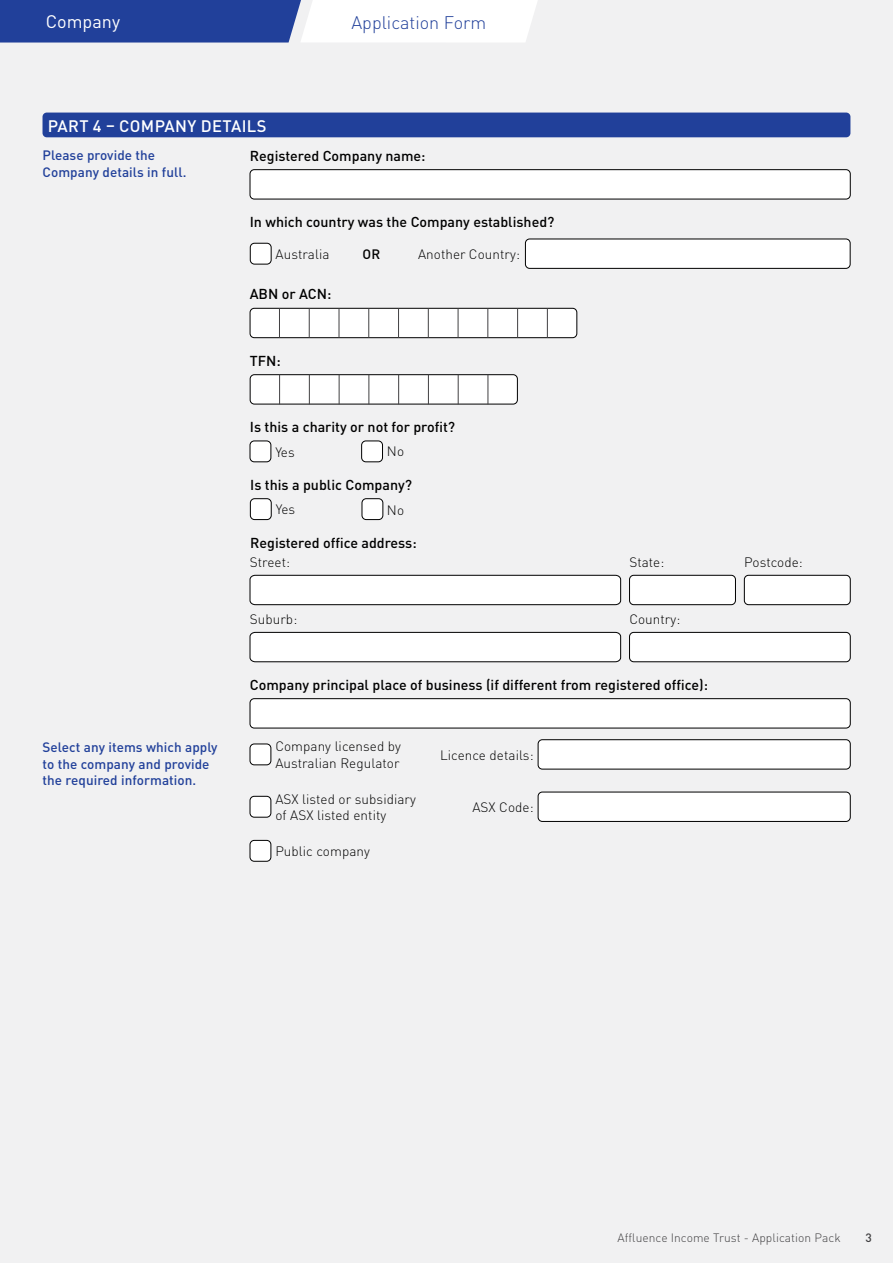
<style>
.page{position:relative;width:893px;height:1263px;background:#f1f1f2}
.page>*{position:absolute;margin:0;border:0;box-sizing:border-box;transform-origin:0 0}
.t1{font:300 18px "DIN Pro";color:#21409a}
.t2{font:18px "DIN Pro";color:#fff}
.t3{font:500 16.5px "DIN Pro";letter-spacing:.02em;color:#fff}
.t4{font:500 14.25px "DIN Pro";color:#000}
.t5{font:300 13.5px/16.5px "DIN Pro";letter-spacing:.005em;color:#000}
.t6{font:500 13.5px/16.5px "DIN Pro";letter-spacing:.005em;color:#21409a}
.t7{font:500 13.5px "DIN Pro";color:#000}
.t8{font:300 12px "DIN Pro";letter-spacing:.005em;color:#414042}
.t9{font:500 12px "DIN Pro";color:#414042}
</style>
<div class="page">
<svg style="left:0;top:0;width:537px;height:43px"></svg>
<div style="left:43px;top:113px;width:807px;height:24px;background:#21409a;border-radius:4px"></div>
<div style="left:250px;top:243px;width:21px;height:21px;background:#fff;border-radius:4px"></div>
<div style="left:250px;top:243px;width:21px;height:21px;border:1px solid #000;border-radius:4px"></div>
<div style="left:525px;top:239px;width:325px;height:29px;background:#fff;border-radius:4px"></div>
<div style="left:525px;top:239px;width:325px;height:30px;border:1px solid #000;border-radius:4px"></div>
<div style="left:250px;top:170px;width:600px;height:29px;background:#fff;border-radius:4px"></div>
<div style="left:250px;top:169px;width:601px;height:30px;border:1px solid #000;border-radius:4px"></div>
<div style="left:250px;top:441px;width:21px;height:21px;background:#fff;border-radius:4px"></div>
<div style="left:250px;top:441px;width:21px;height:21px;border:1px solid #000;border-radius:4px"></div>
<div style="left:362px;top:441px;width:20px;height:21px;background:#fff;border-radius:4px"></div>
<div style="left:361px;top:441px;width:22px;height:21px;border:1px solid #000;border-radius:4px"></div>
<div style="left:250px;top:499px;width:21px;height:21px;background:#fff;border-radius:4px"></div>
<div style="left:250px;top:498px;width:22px;height:22px;border:1px solid #000;border-radius:4px"></div>
<div style="left:362px;top:499px;width:21px;height:21px;background:#fff;border-radius:4px"></div>
<div style="left:362px;top:498px;width:21px;height:22px;border:1px solid #000;border-radius:4px"></div>
<div style="left:250px;top:699px;width:600px;height:29px;background:#fff;border-radius:4px"></div>
<div style="left:250px;top:698px;width:601px;height:30px;border:1px solid #000;border-radius:4px"></div>
<div style="left:250px;top:744px;width:21px;height:21px;background:#fff;border-radius:4px"></div>
<div style="left:250px;top:744px;width:21px;height:21px;border:1px solid #000;border-radius:4px"></div>
<div style="left:538px;top:740px;width:312px;height:29px;background:#fff;border-radius:4px"></div>
<div style="left:538px;top:739px;width:313px;height:30px;border:1px solid #000;border-radius:4px"></div>
<div style="left:250px;top:796px;width:21px;height:21px;background:#fff;border-radius:4px"></div>
<div style="left:250px;top:796px;width:21px;height:21px;border:1px solid #000;border-radius:4px"></div>
<div style="left:538px;top:792px;width:312px;height:29px;background:#fff;border-radius:4px"></div>
<div style="left:538px;top:792px;width:313px;height:30px;border:1px solid #000;border-radius:4px"></div>
<div style="left:250px;top:840px;width:21px;height:21px;background:#fff;border-radius:4px"></div>
<div style="left:250px;top:840px;width:21px;height:21px;border:1px solid #000;border-radius:4px"></div>
<svg style="left:249px;top:575px;width:372px;height:30px"></svg>
<svg style="left:249px;top:632px;width:372px;height:30px"></svg>
<div style="left:629px;top:575px;width:106px;height:30px;background:#fff;border-radius:4px"></div>
<div style="left:629px;top:575px;width:107px;height:30px;border:1px solid #000;border-radius:4px"></div>
<div style="left:744px;top:575px;width:106px;height:30px;background:#fff;border-radius:4px"></div>
<div style="left:744px;top:575px;width:107px;height:30px;border:1px solid #000;border-radius:4px"></div>
<div style="left:629px;top:632px;width:221px;height:30px;background:#fff;border-radius:4px"></div>
<div style="left:629px;top:632px;width:222px;height:30px;border:1px solid #000;border-radius:4px"></div>
<div style="left:250px;top:375px;width:267px;height:29px;background:#fff;border-radius:4px"></div>
<div style="left:250px;top:374px;width:268px;height:30px;border:1px solid #000;border-radius:4px"></div>
<hr style="left:279px;top:374px;width:1px;height:30px;background:#414042">
<hr style="left:309px;top:374px;width:1px;height:30px;background:#414042">
<hr style="left:339px;top:374px;width:1px;height:30px;background:#414042">
<hr style="left:369px;top:374px;width:1px;height:30px;background:#414042">
<hr style="left:398px;top:374px;width:1px;height:30px;background:#414042">
<hr style="left:428px;top:374px;width:1px;height:30px;background:#414042">
<hr style="left:458px;top:374px;width:1px;height:30px;background:#414042">
<hr style="left:488px;top:374px;width:1px;height:30px;background:#414042">
<div style="left:250px;top:308px;width:327px;height:30px;background:#fff;border-radius:4px"></div>
<div style="left:250px;top:308px;width:327px;height:30px;border:1px solid #000;border-radius:4px"></div>
<hr style="left:279px;top:308px;width:1px;height:30px;background:#414042">
<hr style="left:309px;top:308px;width:1px;height:30px;background:#414042">
<hr style="left:339px;top:308px;width:1px;height:30px;background:#414042">
<hr style="left:368px;top:308px;width:1px;height:30px;background:#414042">
<hr style="left:398px;top:308px;width:1px;height:30px;background:#414042">
<hr style="left:428px;top:308px;width:1px;height:30px;background:#414042">
<hr style="left:458px;top:308px;width:1px;height:30px;background:#414042">
<hr style="left:488px;top:308px;width:1px;height:30px;background:#414042">
<hr style="left:517px;top:308px;width:1px;height:30px;background:#414042">
<hr style="left:547px;top:308px;width:1px;height:30px;background:#414042">
<p class="t2" style="left:46px;top:9px;width:76px">Company</p>
<p class="t1" style="left:351px;top:10px;width:136px">Application Form</p>
<p class="t3" style="left:48px;top:115px;width:220px">PART 4 – COMPANY DETAILS</p>
<p class="t6" style="left:43px;top:147px;width:145px">Please provide the<br>Company details in full.</p>
<p class="t4" style="left:250px;top:212px;width:306px">In which country was the Company established?</p>
<p class="t5" style="left:276px;top:245px;width:55px">Australia</p>
<p class="t7" style="left:363px;top:245px;width:19px">OR</p>
<p class="t5" style="left:418px;top:245px;width:103px">Another Country:</p>
<p class="t4" style="left:250px;top:146px;width:177px">Registered Company name:</p>
<p class="t4" style="left:250px;top:285px;width:83px">ABN or ACN:</p>
<p class="t4" style="left:250px;top:351px;width:32px">TFN:</p>
<p class="t4" style="left:250px;top:417px;width:207px">Is this a charity or not for profit?</p>
<p class="t5" style="left:275px;top:443px;width:21px">Yes</p>
<p class="t5" style="left:387px;top:442px;width:19px">No</p>
<p class="t4" style="left:250px;top:475px;width:163px">Is this a public Company?</p>
<p class="t5" style="left:276px;top:501px;width:21px">Yes</p>
<p class="t5" style="left:387px;top:501px;width:19px">No</p>
<p class="t4" style="left:250px;top:533px;width:168px">Registered office address:</p>
<p class="t5" style="left:250px;top:553px;width:42px">Street:</p>
<p class="t5" style="left:250px;top:610px;width:49px">Suburb:</p>
<p class="t5" style="left:629px;top:553px;width:37px">State:</p>
<p class="t5" style="left:744px;top:553px;width:60px">Postcode:</p>
<p class="t5" style="left:629px;top:610px;width:53px">Country:</p>
<p class="t6" style="left:43px;top:739px;width:177px">Select any items which apply to the company and provide the required information.</p>
<p class="t4" style="left:250px;top:675px;width:460px">Company principal place of business (if different from registered office):</p>
<p class="t5" style="left:275px;top:738px;width:127px">Company licensed by<br>Australian Regulator</p>
<p class="t5" style="left:440px;top:746px;width:95px">Licence details:</p>
<p class="t5" style="left:275px;top:790px;width:142px">ASX listed or subsidiary of ASX listed entity</p>
<p class="t5" style="left:472px;top:798px;width:63px">ASX Code:</p>
<p class="t5" style="left:275px;top:842px;width:96px">Public company</p>
<p class="t8" style="left:618px;top:1229px;width:225px">Affluence Income Trust - Application Pack</p>
<p class="t9" style="left:865px;top:1229px;width:8px">3</p>
</div>
